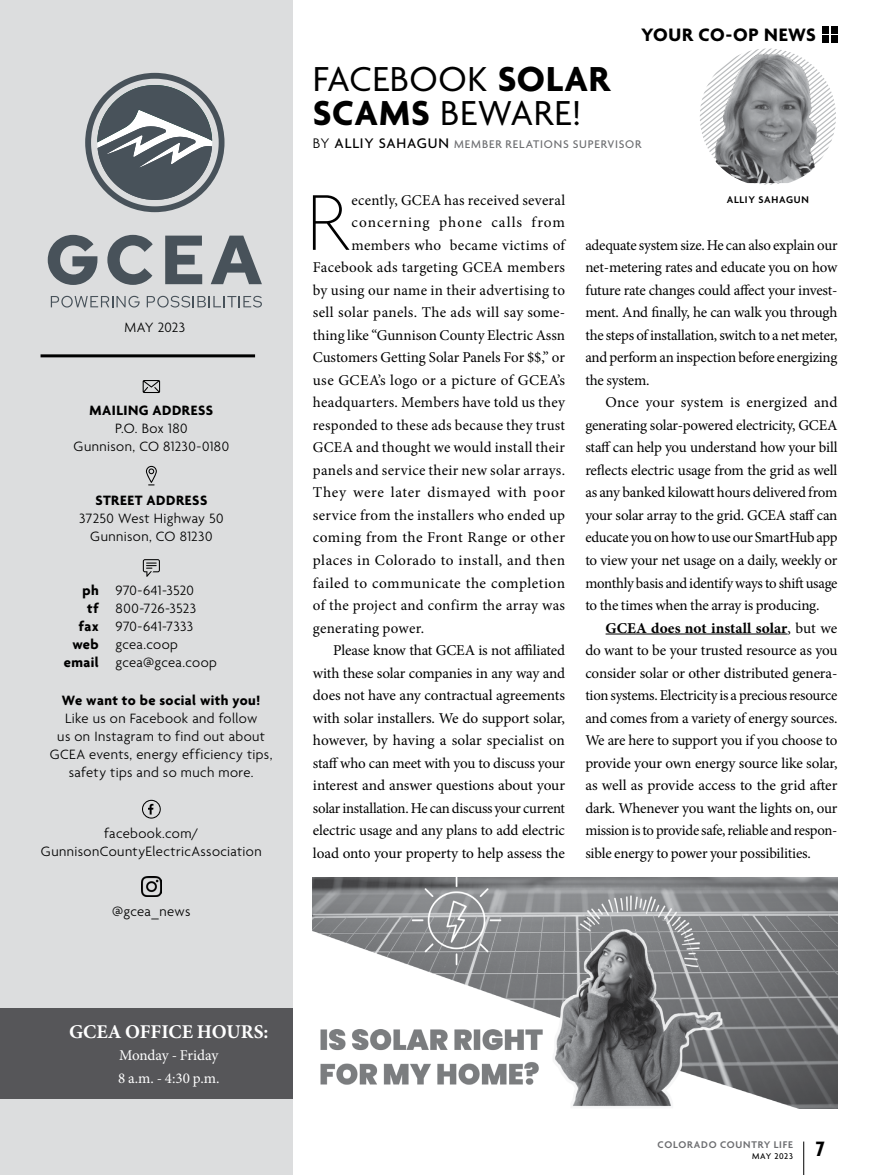
<style>
.page{position:relative;width:878px;height:1175px;background:#fff}
.page>*{position:absolute;margin:0;border:0;box-sizing:border-box;transform-origin:0 0}
.t1{font:100 85.5px "Agenda";color:#000}
.t2{font:37.5px/34.5px "Agenda";letter-spacing:.015em;color:#000}
.t3{font:700 condensed 22.5px "Agenda";color:#000}
.t4{font:700 19.5px "Minion Pro";color:#fff}
.t5{font:700 19.5px "Agenda";letter-spacing:.03em;color:#000}
.t6{font:15px/22.5px "Minion Pro";letter-spacing:.005em;color:#000;text-align:justify}
.t7{font:15px "Minion Pro";letter-spacing:-.015em;color:#000}
.t8{font:15px "Minion Pro";letter-spacing:.03em;color:#000}
.t9{font:15px "Minion Pro";letter-spacing:.025em;color:#000}
.t10{font:15px "Minion Pro";letter-spacing:.045em;color:#000}
.t11{font:15px/22.5px "Minion Pro";letter-spacing:-.005em;color:#fff}
.t12{font:15px "Minion Pro";letter-spacing:.065em;color:#000}
.t13{font:300 14.7px/18px "Agenda";letter-spacing:.025em;color:#000;text-align:center}
.t14{font:700 14.7px "Agenda";letter-spacing:.03em;color:#000}
.t15{font:500 12px "Agenda";letter-spacing:.07em;color:#6d6e71}
.t16{font:600 10.5px "Agenda";letter-spacing:.07em;color:#6d6e71}
.t17{font:600 10.5px "Agenda";letter-spacing:.07em;color:#000}
.t18{font:500 9px "Agenda";letter-spacing:.065em;color:#000}
.s1{font-weight:700}
.s2{font-weight:300;font-size:15px;color:#000}
.s3{font-size:15px;color:#000}
</style>
<div class="page">
<hr style="left:605px;top:633px;width:182px;height:1px;background:#000">
<div style="left:0;top:0;width:293px;height:1174px;background:#dcddde"></div>
<hr style="left:41px;top:354px;width:214px;height:3px;background:#000">
<svg style="left:143px;top:380px;width:17px;height:13px"></svg>
<svg style="left:146px;top:466px;width:11px;height:19px"></svg>
<svg style="left:143px;top:559px;width:17px;height:18px"></svg>
<svg style="left:142px;top:799px;width:19px;height:19px"></svg>
<img style="left:142px;top:876px;width:19px;height:20px">
<svg style="left:51px;top:296px;width:89px;height:11px"></svg>
<svg style="left:147px;top:296px;width:115px;height:11px"></svg>
<svg style="left:48px;top:235px;width:49px;height:50px"></svg>
<svg style="left:107px;top:235px;width:46px;height:50px"></svg>
<svg style="left:165px;top:236px;width:37px;height:48px"></svg>
<svg style="left:211px;top:236px;width:51px;height:48px"></svg>
<svg style="left:85px;top:73px;width:139px;height:139px"></svg>
<div style="left:0;top:1008px;width:293px;height:90px;background:#565659"></div>
<svg style="left:699px;top:48px;width:137px;height:137px"></svg>
<img style="left:714px;top:51px;width:110px;height:132px">
<img style="left:313px;top:877px;width:524px;height:231px">
<hr style="left:803px;top:1141px;width:1px;height:33px;background:#000">
<div style="left:830px;top:36px;width:7px;height:7px;background:#000"></div>
<div style="left:830px;top:26px;width:7px;height:7px;background:#000"></div>
<div style="left:821px;top:36px;width:7px;height:7px;background:#000"></div>
<div style="left:821px;top:26px;width:7px;height:7px;background:#000"></div>
<p class="t13" style="left:125px;top:319px;width:62px">MAY 2023</p>
<p class="t14" style="left:89px;top:402px;width:125px">MAILING ADDRESS</p>
<p class="t13" style="left:74px;top:420px;width:157px">P.O. Box 180<br>Gunnison, CO 81230-0180</p>
<p class="t14" style="left:95px;top:492px;width:113px">STREET ADDRESS</p>
<p class="t13" style="left:79px;top:510px;width:146px">37250 West Highway 50<br>Gunnison, CO 81230</p>
<p class="t13" style="left:82px;top:582px;width:113px"><span class="s1">ph</span> 970-641-3520</p>
<p class="t13" style="left:87px;top:600px;width:110px"><span class="s1">tf</span> 800-726-3523</p>
<p class="t13" style="left:79px;top:618px;width:116px"><span class="s1">fax</span> 970-641-7333</p>
<p class="t13" style="left:72px;top:636px;width:107px"><span class="s1">web</span> gcea.coop</p>
<p class="t13" style="left:64px;top:654px;width:155px"><span class="s1">email</span> gcea@gcea.coop</p>
<p class="t14" style="left:62px;top:692px;width:200px">We want to be social with you!</p>
<p class="t13" style="left:50px;top:709px;width:224px">Like us on Facebook and follow<br>us on Instagram to find out about<br>GCEA events, energy efficiency tips, safety tips and so much more.</p>
<p class="t13" style="left:41px;top:825px;width:222px">facebook.com/<br>GunnisonCountyElectricAssociation</p>
<p class="t13" style="left:112px;top:903px;width:80px">@gcea_news</p>
<h2 class="t2" style="left:313px;top:64px;width:298px">FACEBOOK <span class="s1">SOLAR<br>SCAMS</span> BEWARE!</h2>
<h3 class="t5" style="left:641px;top:24px;width:176px">YOUR CO-OP NEWS</h3>
<p class="t15" style="left:313px;top:137px;width:330px"><span class="s2">BY</span> <span class="s3">ALLIY SAHAGUN</span> MEMBER RELATIONS SUPERVISOR</p>
<h1 class="t1" style="left:306px;top:176px;width:43px">R</h1>
<p class="t6" style="left:351px;top:189px;width:215px">ecently, GCEA has received several</p>
<p class="t12" style="left:351px;top:212px;width:215px">concerning phone calls from</p>
<p class="t9" style="left:351px;top:235px;width:215px">members who became victims of</p>
<p class="t6" style="left:313px;top:256px;width:253px">Facebook ads targeting GCEA members</p>
<p class="t6" style="left:313px;top:279px;width:253px">by using our name in their advertising to</p>
<p class="t6" style="left:313px;top:301px;width:254px">sell solar panels. The ads will say some-</p>
<p class="t6" style="left:313px;top:324px;width:253px">thing like “Gunnison County Electric Assn</p>
<p class="t6" style="left:313px;top:346px;width:254px">Customers Getting Solar Panels For $$,” or</p>
<p class="t9" style="left:313px;top:370px;width:254px">use GCEA’s logo or a picture of GCEA’s</p>
<p class="t6" style="left:313px;top:391px;width:253px">headquarters. Members have told us they</p>
<p class="t6" style="left:313px;top:414px;width:254px">responded to these ads because they trust</p>
<p class="t6" style="left:313px;top:436px;width:253px">GCEA and thought we would install their</p>
<p class="t6" style="left:313px;top:459px;width:254px">panels and service their new solar arrays.</p>
<p class="t10" style="left:313px;top:482px;width:253px">They were later dismayed with poor</p>
<p class="t6" style="left:313px;top:504px;width:253px">service from the installers who ended up</p>
<p class="t6" style="left:313px;top:526px;width:253px">coming from the Front Range or other</p>
<p class="t8" style="left:313px;top:550px;width:254px">places in Colorado to install, and then</p>
<p class="t8" style="left:313px;top:572px;width:254px">failed to communicate the completion</p>
<p class="t6" style="left:313px;top:594px;width:254px">of the project and confirm the array was</p>
<p class="t6" style="left:313px;top:616px;width:113px">generating power.</p>
<p class="t7" style="left:333px;top:640px;width:233px">Please know that GCEA is not affiliated</p>
<p class="t6" style="left:313px;top:661px;width:254px">with these solar companies in any way and</p>
<p class="t6" style="left:313px;top:684px;width:253px">does not have any contractual agreements</p>
<p class="t6" style="left:313px;top:706px;width:254px">with solar installers. We do support solar,</p>
<p class="t6" style="left:313px;top:729px;width:253px">however, by having a solar specialist on</p>
<p class="t7" style="left:313px;top:752px;width:254px">staff who can meet with you to discuss your</p>
<p class="t6" style="left:313px;top:774px;width:254px">interest and answer questions about your</p>
<p class="t7" style="left:313px;top:797px;width:254px">solar installation. He can discuss your current</p>
<p class="t6" style="left:313px;top:819px;width:253px">electric usage and any plans to add electric</p>
<p class="t6" style="left:313px;top:841px;width:253px">load onto your property to help assess the</p>
<p class="t17" style="left:726px;top:194px;width:84px">ALLIY SAHAGUN</p>
<p class="t6" style="left:585px;top:234px;width:254px">adequate system size. He can also explain our net-metering rates and educate you on how future rate changes could affect your invest&shy;ment. And finally, he can walk you through the steps of installation, switch to a net meter, and perform an inspection before energizing the system.</p>
<p class="t6" style="left:585px;top:391px;width:254px;text-indent:20px">Once your system is energized and generating solar-powered electricity, GCEA staff can help you understand how your bill reflects electric usage from the grid as well as any banked kilowatt hours delivered from your solar array to the grid. GCEA staff can educate you on how to use our SmartHub app to view your net usage on a daily, weekly or monthly basis and identify ways to shift usage to the times when the array is producing.</p>
<p class="t6" style="left:585px;top:616px;width:254px;text-indent:20px"><span class="s1">GCEA does not install solar</span>, but we do want to be your trusted resource as you consider solar or other distributed genera&shy;tion systems. Electricity is a precious resource and comes from a variety of energy sources.<br>We are here to support you if you choose to provide your own energy source like solar, as well as provide access to the grid after dark. Whenever you want the lights on, our mission is to provide safe, reliable and respon&shy;sible energy to power your possibilities.</p>
<h3 class="t4" style="left:69px;top:1017px;width:201px">GCEA OFFICE HOURS:</h3>
<p class="t11" style="left:118px;top:1044px;width:103px">Monday - Friday<br>8 a.m. - 4:30 p.m.</p>
<p class="t16" style="left:657px;top:1139px;width:137px">COLORADO COUNTRY LIFE</p>
<p class="t18" style="left:752px;top:1151px;width:42px">MAY 2023</p>
<h3 class="t3" style="left:816px;top:1136px;width:10px">7</h3>
</div>
